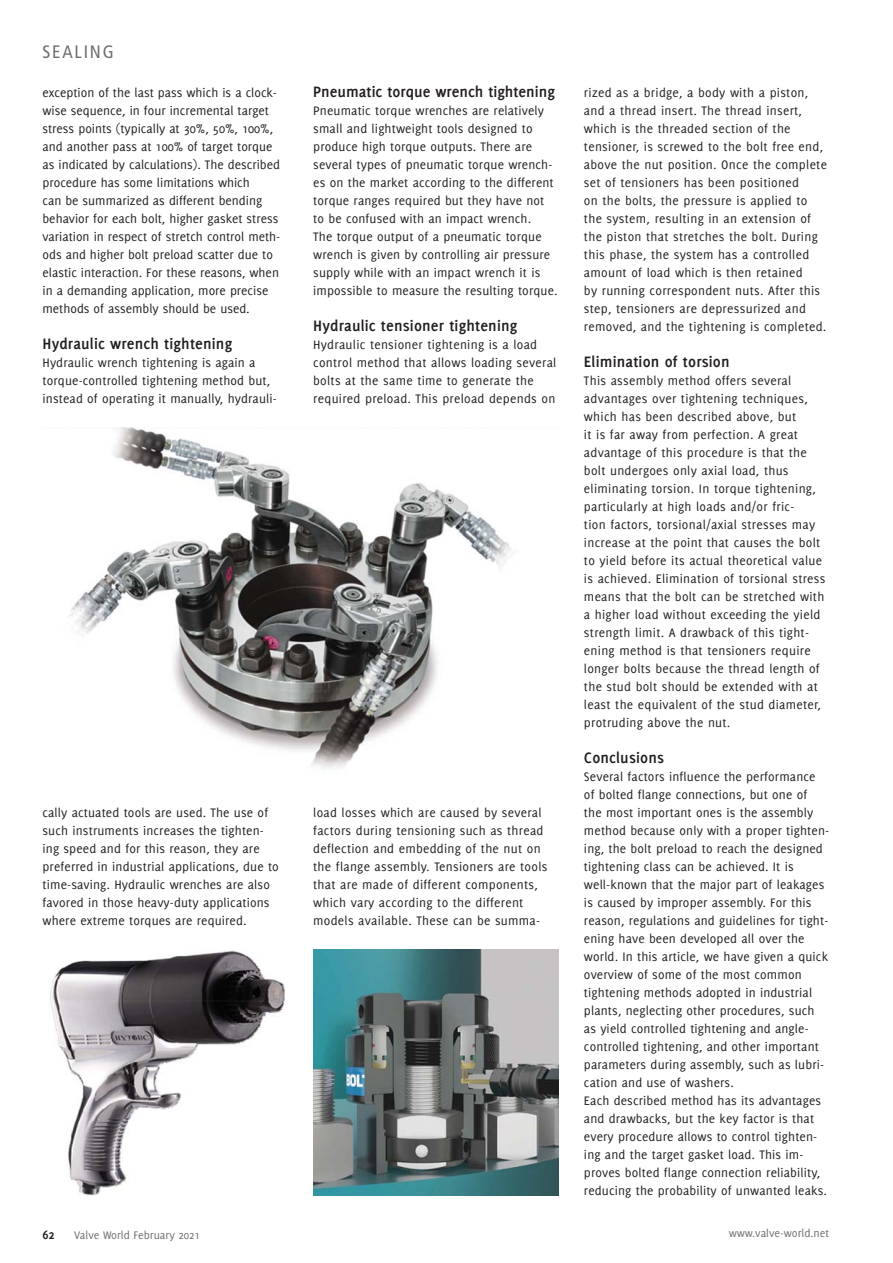
<style>
.page{position:relative;width:893px;height:1263px;background:#fff}
.page>*{position:absolute;margin:0;border:0;box-sizing:border-box;transform-origin:0 0}
.t1{font:condensed 18px "Frutiger";letter-spacing:.1em;color:#6d6e70}
.t2{font:700 16.5px "Delicious";letter-spacing:.01em;color:#231f20}
.t3{font:13.5px/18px "Delicious";letter-spacing:.01em;color:#231f20}
.t4{font:700 13.5px "Delicious";color:#231f20}
.t5{font:12px "Delicious";color:#6d6e70}
</style>
<div class="page">
<img style="left:68px;top:427px;width:445px;height:342px">
<img style="left:50px;top:951px;width:235px;height:245px">
<img style="left:313px;top:950px;width:245px;height:245px">
<h1 class="t1" style="left:43px;top:44px;width:73px">SEALING</h1>
<p class="t3" style="left:43px;top:84px;width:239px">exception of the last pass which is a clock&shy;wise sequence, in four incremental target stress points (typically at 30%, 50%, 100%, and another pass at 100% of target torque as indicated by calculations). The described procedure has some limitations which<br>can be summarized as different bending behavior for each bolt, higher gasket stress variation in respect of stretch control meth&shy;ods and higher bolt preload scatter due to elastic interaction. For these reasons, when in a demanding application, more precise methods of assembly should be used.</p>
<p class="t2" style="left:43px;top:337px;width:191px">Hydraulic wrench tightening</p>
<p class="t3" style="left:43px;top:354px;width:236px">Hydraulic wrench tightening is again a torque-controlled tightening method but, instead of operating it manually, hydrauli-</p>
<p class="t3" style="left:43px;top:804px;width:238px">cally actuated tools are used. The use of such instruments increases the tighten&shy;ing speed and for this reason, they are preferred in industrial applications, due to time-saving. Hydraulic wrenches are also favored in those heavy-duty applications where extreme torques are required.</p>
<p class="t2" style="left:313px;top:85px;width:243px">Pneumatic torque wrench tightening</p>
<p class="t3" style="left:313px;top:102px;width:246px">Pneumatic torque wrenches are relatively small and lightweight tools designed to produce high torque outputs. There are several types of pneumatic torque wrench&shy;es on the market according to the different torque ranges required but they have not to be confused with an impact wrench.<br>The torque output of a pneumatic torque wrench is given by controlling air pressure supply while with an impact wrench it is impossible to measure the resulting torque.</p>
<p class="t2" style="left:313px;top:319px;width:206px">Hydraulic tensioner tightening</p>
<p class="t3" style="left:313px;top:336px;width:245px">Hydraulic tensioner tightening is a load control method that allows loading several bolts at the same time to generate the required preload. This preload depends on</p>
<p class="t3" style="left:313px;top:804px;width:236px">load losses which are caused by several factors during tensioning such as thread deflection and embedding of the nut on the flange assembly. Tensioners are tools that are made of different components, which vary according to the different models available. These can be summa-</p>
<p class="t3" style="left:584px;top:84px;width:245px">rized as a bridge, a body with a piston, and a thread insert. The thread insert, which is the threaded section of the tensioner, is screwed to the bolt free end, above the nut position. Once the complete set of tensioners has been positioned<br>on the bolts, the pressure is applied to the system, resulting in an extension of the piston that stretches the bolt. During this phase, the system has a controlled amount of load which is then retained<br>by running correspondent nuts. After this step, tensioners are depressurized and removed, and the tightening is completed.</p>
<p class="t2" style="left:584px;top:355px;width:147px">Elimination of torsion</p>
<p class="t3" style="left:584px;top:372px;width:243px">This assembly method offers several advantages over tightening techniques, which has been described above, but<br>it is far away from perfection. A great advantage of this procedure is that the bolt undergoes only axial load, thus eliminating torsion. In torque tightening, particularly at high loads and/or fric-<br>tion factors, torsional/axial stresses may increase at the point that causes the bolt to yield before its actual theoretical value is achieved. Elimination of torsional stress means that the bolt can be stretched with a higher load without exceeding the yield strength limit. A drawback of this tight&shy;ening method is that tensioners require longer bolts because the thread length of the stud bolt should be extended with at least the equivalent of the stud diameter, protruding above the nut.</p>
<p class="t2" style="left:584px;top:751px;width:82px">Conclusions</p>
<p class="t3" style="left:584px;top:768px;width:247px">Several factors influence the performance of bolted flange connections, but one of<br>the most important ones is the assembly method because only with a proper tighten&shy;ing, the bolt preload to reach the designed tightening class can be achieved. It is well-known that the major part of leakages is caused by improper assembly. For this reason, regulations and guidelines for tight&shy;ening have been developed all over the world. In this article, we have given a quick overview of some of the most common tightening methods adopted in industrial plants, neglecting other procedures, such as yield controlled tightening and angle&shy;controlled tightening, and other important parameters during assembly, such as lubri&shy;cation and use of washers.<br>Each described method has its advantages and drawbacks, but the key factor is that every procedure allows to control tighten&shy;ing and the target gasket load. This im&shy;proves bolted flange connection reliability, reducing the probability of unwanted leaks.</p>
<p class="t4" style="left:43px;top:1229px;width:14px">62</p>
<p class="t5" style="left:729px;top:1228px;width:102px">www.valve-world.net</p>
<p class="t5" style="left:74px;top:1231px;width:127px">Valve World February 2021</p>
</div>
